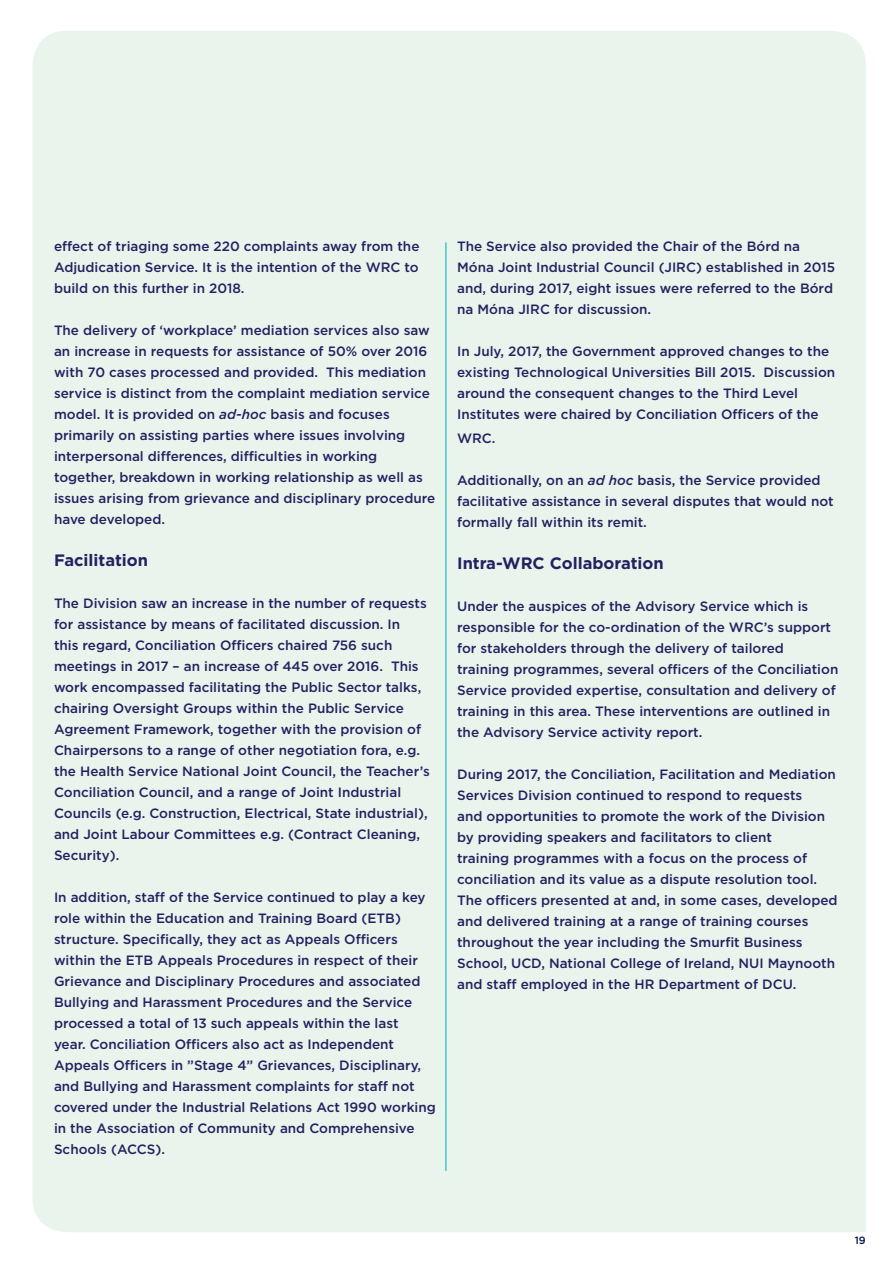
<style>
.page{position:relative;width:893px;height:1263px;background:#fff}
.page>*{position:absolute;margin:0;border:0;box-sizing:border-box;transform-origin:0 0}
.t1{font:700 16.5px "Gotham";color:#252161}
.t2{font:500 13.5px/21px "Gotham";color:#252161}
.t3{font:500 10.5px "Gotham";color:#04104a}
.s1{font-style:italic}
</style>
<div class="page">
<div style="left:33px;top:31px;width:833px;height:1201px;background:#e9f5ec"></div>
<hr style="left:445px;top:242px;width:1px;height:929px;background:#11b5be">
<p class="t2" style="left:54px;top:236px;width:367px;text-align:justify">effect of triaging some 220 complaints away from the Adjudication Service. It is the intention of the WRC to build on this further in 2018.</p>
<p class="t2" style="left:54px;top:320px;width:383px">The delivery of ‘workplace’ mediation services also saw an increase in requests for assistance of 50% over 2016 with 70 cases processed and provided. This mediation service is distinct from the complaint mediation service model. It is provided on <span class="s1">ad-hoc</span> basis and focuses primarily on assisting parties where issues involving interpersonal differences, difficulties in working together, breakdown in working relationship as well as issues arising from grievance and disciplinary procedure have developed.</p>
<p class="t1" style="left:54px;top:549px;width:96px">Facilitation</p>
<p class="t2" style="left:54px;top:593px;width:377px">The Division saw an increase in the number of requests for assistance by means of facilitated discussion. In<br>this regard, Conciliation Officers chaired 756 such meetings in 2017 – an increase of 445 over 2016. This work encompassed facilitating the Public Sector talks, chairing Oversight Groups within the Public Service Agreement Framework, together with the provision of Chairpersons to a range of other negotiation fora, e.g. the Health Service National Joint Council, the Teacher’s Conciliation Council, and a range of Joint Industrial Councils (e.g. Construction, Electrical, State industrial), and Joint Labour Committees e.g. (Contract Cleaning, Security).</p>
<p class="t2" style="left:54px;top:887px;width:383px">In addition, staff of the Service continued to play a key role within the Education and Training Board (ETB) structure. Specifically, they act as Appeals Officers within the ETB Appeals Procedures in respect of their Grievance and Disciplinary Procedures and associated Bullying and Harassment Procedures and the Service processed a total of 13 such appeals within the last<br>year. Conciliation Officers also act as Independent Appeals Officers in ”Stage 4” Grievances, Disciplinary, and Bullying and Harassment complaints for staff not covered under the Industrial Relations Act 1990 working in the Association of Community and Comprehensive Schools (ACCS).</p>
<p class="t2" style="left:457px;top:236px;width:380px">The Service also provided the Chair of the Bórd na Móna Joint Industrial Council (JIRC) established in 2015 and, during 2017, eight issues were referred to the Bórd na Móna JIRC for discussion.</p>
<p class="t2" style="left:457px;top:341px;width:380px">In July, 2017, the Government approved changes to the existing Technological Universities Bill 2015. Discussion around the consequent changes to the Third Level Institutes were chaired by Conciliation Officers of the</p>
<p class="t2" style="left:457px;top:428px;width:40px">WRC.</p>
<p class="t2" style="left:457px;top:470px;width:378px">Additionally, on an <span class="s1">ad hoc</span> basis, the Service provided facilitative assistance in several disputes that would not formally fall within its remit.</p>
<p class="t1" style="left:457px;top:552px;width:208px">Intra-WRC Collaboration</p>
<p class="t2" style="left:457px;top:596px;width:383px">Under the auspices of the Advisory Service which is responsible for the co-ordination of the WRC’s support for stakeholders through the delivery of tailored training programmes, several officers of the Conciliation Service provided expertise, consultation and delivery of training in this area. These interventions are outlined in the Advisory Service activity report.</p>
<p class="t2" style="left:457px;top:764px;width:382px">During 2017, the Conciliation, Facilitation and Mediation Services Division continued to respond to requests<br>and opportunities to promote the work of the Division by providing speakers and facilitators to client<br>training programmes with a focus on the process of conciliation and its value as a dispute resolution tool.<br>The officers presented at and, in some cases, developed and delivered training at a range of training courses throughout the year including the Smurfit Business School, UCD, National College of Ireland, NUI Maynooth and staff employed in the HR Department of DCU.</p>
<p class="t3" style="left:855px;top:1233px;width:13px">19</p>
</div>
